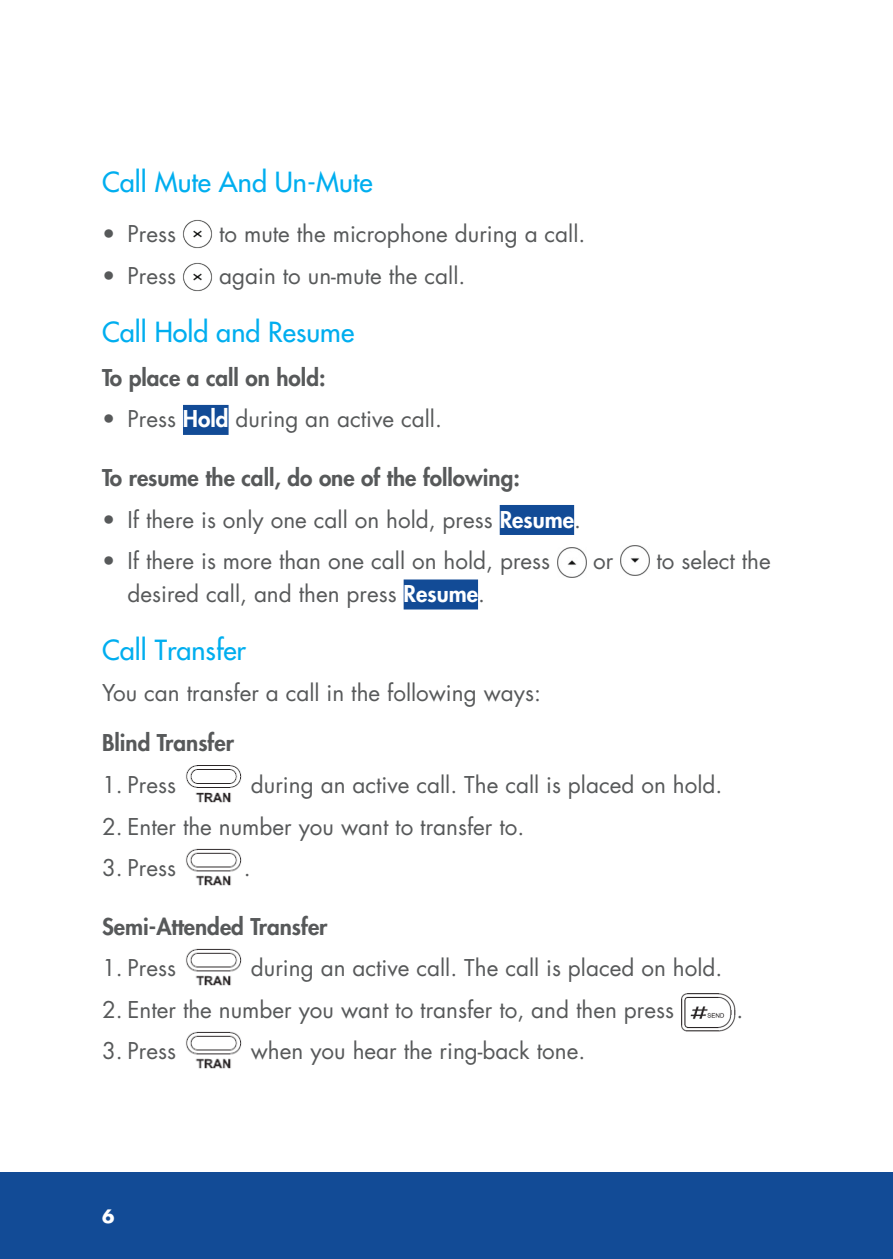
<style>
.page{position:relative;width:893px;height:1259px;background:#fff}
.page>*{position:absolute;margin:0;border:0;box-sizing:border-box;transform-origin:0 0}
.t1{font:500 27px "Futura Std";color:#00aeef}
.t2{font:22.5px "Futura Std";color:#57595a}
.t3{font:800 22.5px "Futura Std";color:#57595a}
.t4{font:700 18px "Futura Std";color:#fff}
.s1{font-weight:800;color:#fff}
</style>
<div class="page">
<div style="left:0;top:1172px;width:893px;height:87px;background:#124b96"></div>
<div style="left:183px;top:405px;width:46px;height:30px;background:#124b96"></div>
<div style="left:500px;top:505px;width:74px;height:30px;background:#124b96"></div>
<div style="left:404px;top:579px;width:74px;height:30px;background:#124b96"></div>
<img style="left:183px;top:219px;width:29px;height:29px">
<img style="left:183px;top:263px;width:29px;height:29px">
<img style="left:557px;top:548px;width:29px;height:29px">
<img style="left:620px;top:545px;width:29px;height:30px">
<img style="left:186px;top:765px;width:56px;height:38px">
<img style="left:186px;top:848px;width:56px;height:38px">
<img style="left:186px;top:948px;width:56px;height:38px">
<img style="left:681px;top:993px;width:55px;height:39px">
<img style="left:186px;top:1031px;width:56px;height:38px">
<p class="t1" style="left:102px;top:165px;width:272px">Call Mute And Un-Mute</p>
<p class="t2" style="left:102px;top:220px;width:76px">• Press</p>
<p class="t2" style="left:219px;top:220px;width:368px">to mute the microphone during a call.</p>
<p class="t2" style="left:102px;top:261px;width:76px">• Press</p>
<p class="t2" style="left:219px;top:261px;width:248px">again to un-mute the call.</p>
<p class="t1" style="left:102px;top:315px;width:254px">Call Hold and Resume</p>
<p class="t3" style="left:102px;top:363px;width:225px">To place a call on hold:</p>
<p class="t2" style="left:102px;top:405px;width:341px">• Press <span class="s1">Hold</span> during an active call.</p>
<p class="t3" style="left:102px;top:463px;width:419px">To resume the call, do one of the following:</p>
<p class="t2" style="left:102px;top:505px;width:480px">• If there is only one call on hold, press <span class="s1">Resume</span>.</p>
<p class="t2" style="left:102px;top:546px;width:450px">• If there is more than one call on hold, press</p>
<p class="t2" style="left:593px;top:546px;width:22px">or</p>
<p class="t2" style="left:656px;top:546px;width:116px">to select the</p>
<p class="t2" style="left:128px;top:579px;width:359px">desired call, and then press <span class="s1">Resume</span>.</p>
<p class="t1" style="left:102px;top:633px;width:146px">Call Transfer</p>
<p class="t2" style="left:102px;top:679px;width:440px">You can transfer a call in the following ways:</p>
<p class="t3" style="left:102px;top:729px;width:133px">Blind Transfer</p>
<p class="t2" style="left:102px;top:770px;width:76px">1. Press</p>
<p class="t2" style="left:251px;top:770px;width:473px">during an active call. The call is placed on hold.</p>
<p class="t2" style="left:102px;top:812px;width:424px">2. Enter the number you want to transfer to.</p>
<p class="t2" style="left:102px;top:853px;width:76px">3. Press</p>
<p class="t2" style="left:244px;top:853px;width:8px">.</p>
<p class="t3" style="left:102px;top:912px;width:227px">Semi-Attended Transfer</p>
<p class="t2" style="left:102px;top:953px;width:76px">1. Press</p>
<p class="t2" style="left:251px;top:953px;width:473px">during an active call. The call is placed on hold.</p>
<p class="t2" style="left:102px;top:995px;width:573px">2. Enter the number you want to transfer to, and then press</p>
<p class="t2" style="left:737px;top:995px;width:8px">.</p>
<p class="t2" style="left:102px;top:1036px;width:76px">3. Press</p>
<p class="t2" style="left:251px;top:1036px;width:336px">when you hear the ring-back tone.</p>
<p class="t4" style="left:102px;top:1204px;width:14px">6</p>
</div>
